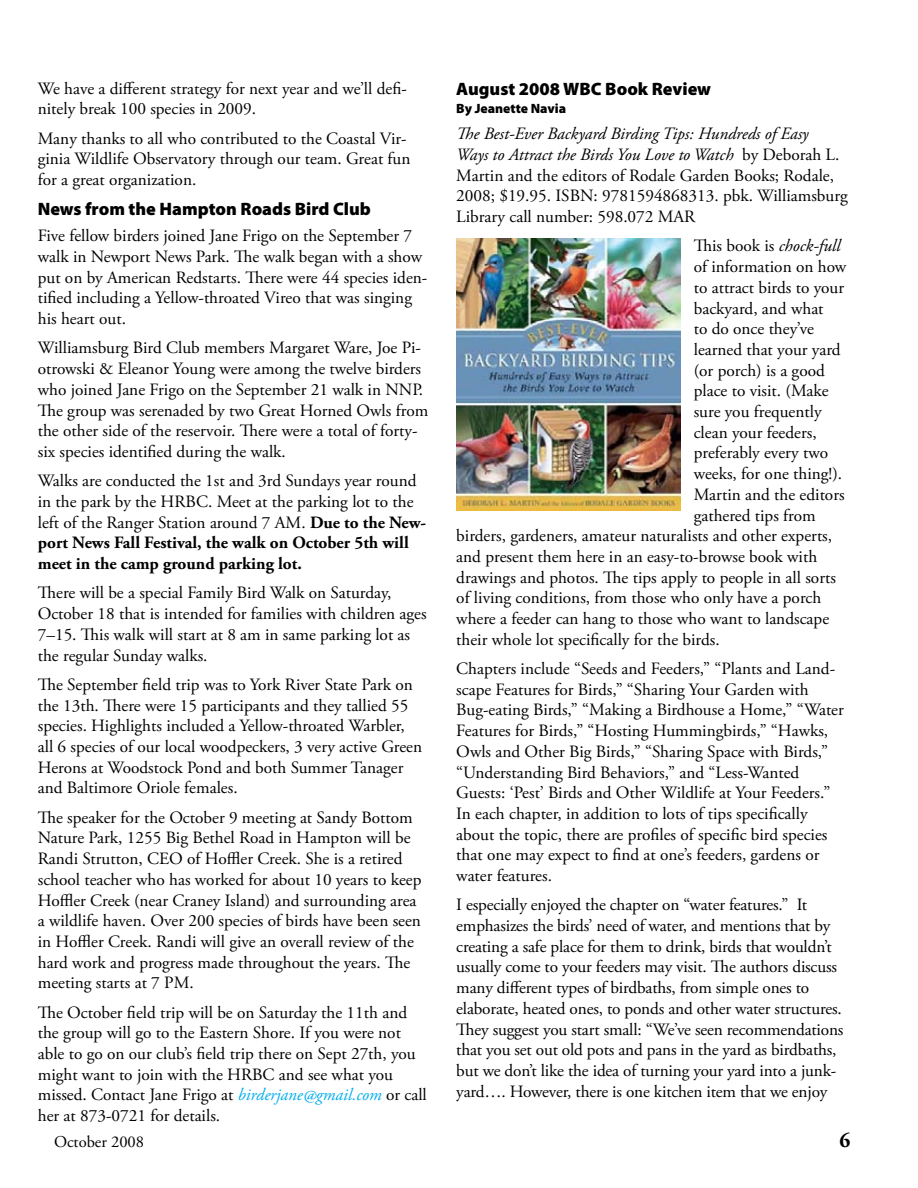
<style>
.page{position:relative;width:918px;height:1188px;background:#fff}
.page>*{position:absolute;margin:0;border:0;box-sizing:border-box;transform-origin:0 0}
.t1{font:700 21px "Adobe Garamond Pro";color:#000}
.t2{font:900 18px "Myriad Pro";color:#000}
.t3{font:17.25px/20.7px "Adobe Garamond Pro";color:#000}
.t4{font:16.5px "Adobe Garamond Pro";color:#000}
.t5{font:900 13.5px "Myriad Pro";color:#000}
.s1{font-weight:700}
.s2{font-style:italic;color:#00aeef}
.s3{font-style:italic}
</style>
<div class="page">
<img style="left:456px;top:238px;width:224px;height:272px">
<p class="t3" style="left:38px;top:78px;width:371px">We have a different strategy for next year and we’ll defi&shy;nitely break 100 species in 2009.</p>
<p class="t3" style="left:38px;top:128px;width:374px">Many thanks to all who contributed to the Coastal Vir&shy;ginia Wildlife Observatory through our team. Great fun for a great organization.</p>
<p class="t2" style="left:38px;top:197px;width:335px">News from the Hampton Roads Bird Club</p>
<p class="t3" style="left:38px;top:226px;width:391px">Five fellow birders joined Jane Frigo on the September 7 walk in Newport News Park. The walk began with a show put on by American Redstarts. There were 44 species iden&shy;tified including a Yellow-throated Vireo that was singing his heart out.</p>
<p class="t3" style="left:38px;top:338px;width:392px">Williamsburg Bird Club members Margaret Ware, Joe Pi&shy;otrowski &amp; Eleanor Young were among the twelve birders who joined Jane Frigo on the September 21 walk in NNP.<br>The group was serenaded by two Great Horned Owls from the other side of the reservoir. There were a total of forty&shy;six species identified during the walk.</p>
<p class="t3" style="left:38px;top:471px;width:390px">Walks are conducted the 1st and 3rd Sundays year round in the park by the HRBC. Meet at the parking lot to the left of the Ranger Station around 7 AM. <span class="s1">Due to the New&shy;port News Fall Festival, the walk on October 5th will meet in the camp ground parking lot.</span></p>
<p class="t3" style="left:38px;top:583px;width:390px">There will be a special Family Bird Walk on Saturday, October 18 that is intended for families with children ages 7–15. This walk will start at 8 am in same parking lot as the regular Sunday walks.</p>
<p class="t3" style="left:38px;top:675px;width:386px">The September field trip was to York River State Park on the 13th. There were 15 participants and they tallied 55 species. Highlights included a Yellow-throated Warbler, all 6 species of our local woodpeckers, 3 very active Green Herons at Woodstock Pond and both Summer Tanager and Baltimore Oriole females.</p>
<p class="t3" style="left:38px;top:808px;width:385px">The speaker for the October 9 meeting at Sandy Bottom Nature Park, 1255 Big Bethel Road in Hampton will be Randi Strutton, CEO of Hoffler Creek. She is a retired school teacher who has worked for about 10 years to keep Hoffler Creek (near Craney Island) and surrounding area a wildlife haven. Over 200 species of birds have been seen in Hoffler Creek. Randi will give an overall review of the hard work and progress made throughout the years. The meeting starts at 7 PM.</p>
<p class="t3" style="left:38px;top:1002px;width:391px">The October field trip will be on Saturday the 11th and the group will go to the Eastern Shore. If you were not able to go on our club’s field trip there on Sept 27th, you might want to join with the HRBC and see what you missed. Contact Jane Frigo at <span class="s2">birderjane@gmail.com</span> or call her at 873-0721 for details.</p>
<p class="t2" style="left:456px;top:76px;width:256px">August 2008 WBC Book Review</p>
<p class="t5" style="left:456px;top:100px;width:111px">By Jeanette Navia</p>
<p class="t3" style="left:456px;top:124px;width:393px"><span class="s3">The Best-Ever Backyard Birding Tips: Hundreds of Easy<br>Ways to Attract the Birds You Love to Watch</span> by Deborah L.<br>Martin and the editors of Rodale Garden Books; Rodale, 2008; $19.95. ISBN: 9781594868313. pbk. Williamsburg Library call number: 598.072 MAR</p>
<p class="t3" style="left:694px;top:236px;width:148px">This book is <span class="s3">chock-full</span></p>
<p class="t3" style="left:694px;top:257px;width:154px">of information on how</p>
<p class="t3" style="left:694px;top:278px;width:152px">to attract birds to your</p>
<p class="t3" style="left:694px;top:298px;width:131px">backyard, and what</p>
<p class="t3" style="left:694px;top:319px;width:122px">to do once they’ve</p>
<p class="t3" style="left:694px;top:340px;width:149px">learned that your yard</p>
<p class="t3" style="left:694px;top:360px;width:133px">(or porch) is a good</p>
<p class="t3" style="left:694px;top:381px;width:136px">place to visit. (Make</p>
<p class="t3" style="left:694px;top:402px;width:129px">sure you frequently</p>
<p class="t3" style="left:694px;top:422px;width:124px">clean your feeders,</p>
<p class="t3" style="left:694px;top:443px;width:136px">preferably every two</p>
<p class="t3" style="left:694px;top:464px;width:150px">weeks, for one thing!).</p>
<p class="t3" style="left:694px;top:485px;width:152px">Martin and the editors</p>
<p class="t3" style="left:694px;top:505px;width:124px">gathered tips from</p>
<p class="t3" style="left:456px;top:526px;width:377px">birders, gardeners, amateur naturalists and other experts,</p>
<p class="t3" style="left:456px;top:547px;width:362px">and present them here in an easy-to-browse book with</p>
<p class="t3" style="left:456px;top:567px;width:381px">drawings and photos. The tips apply to people in all sorts</p>
<p class="t3" style="left:456px;top:588px;width:367px">of living conditions, from those who only have a porch</p>
<p class="t3" style="left:456px;top:609px;width:374px">where a feeder can hang to those who want to landscape</p>
<p class="t3" style="left:456px;top:629px;width:265px">their whole lot specifically for the birds.</p>
<p class="t3" style="left:456px;top:659px;width:389px">Chapters include “Seeds and Feeders,” “Plants and Land&shy;scape Features for Birds,” “Sharing Your Garden with Bug-eating Birds,” “Making a Birdhouse a Home,” “Water Features for Birds,” “Hosting Hummingbirds,” “Hawks, Owls and Other Big Birds,” “Sharing Space with Birds,” “Understanding Bird Behaviors,” and “Less-Wanted Guests: ‘Pest’ Birds and Other Wildlife at Your Feeders.” In each chapter, in addition to lots of tips specifically about the topic, there are profiles of specific bird species that one may expect to find at one’s feeders, gardens or water features.</p>
<p class="t3" style="left:456px;top:895px;width:389px">I especially enjoyed the chapter on “water features.” It emphasizes the birds’ need of water, and mentions that by creating a safe place for them to drink, birds that wouldn’t usually come to your feeders may visit. The authors discuss many different types of birdbaths, from simple ones to elaborate, heated ones, to ponds and other water structures.<br>They suggest you start small: “We’ve seen recommendations that you set out old pots and pans in the yard as birdbaths, but we don’t like the idea of turning your yard into a junk&shy;yard…. However, there is one kitchen item that we enjoy</p>
<p class="t4" style="left:54px;top:1132px;width:92px">October 2008</p>
<p class="t1" style="left:840px;top:1128px;width:12px">6</p>
</div>
